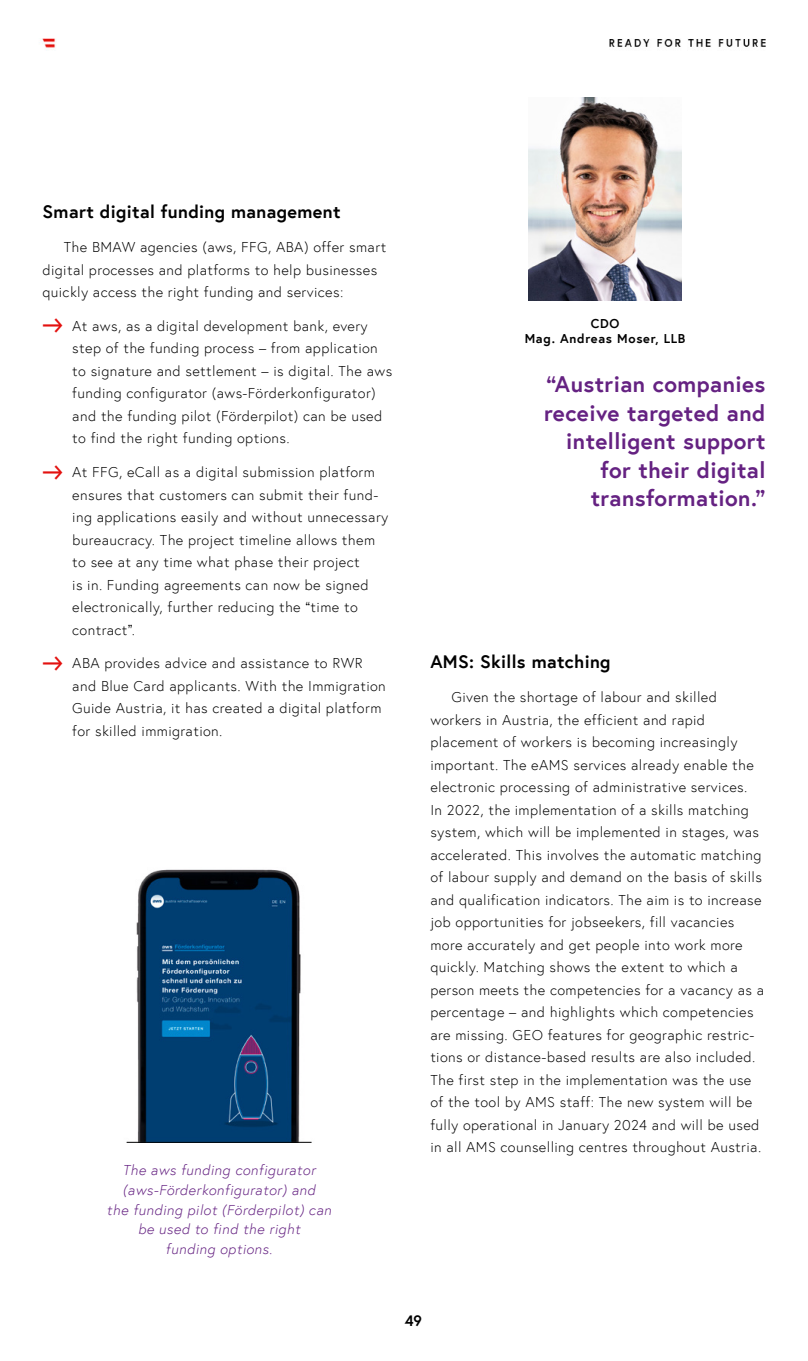
<style>
.page{position:relative;width:808px;height:1361px;background:#fff}
.page>*{position:absolute;margin:0;border:0;box-sizing:border-box;transform-origin:0 0}
.t1{font:700 22.5px/28.5px "Europa Austria";letter-spacing:.02em;color:#652282;text-align:right}
.H6-Zwischentitel-EA-12Pt-Bold{font:700 18px "Europa Austria";letter-spacing:.02em;color:#000}
.t2{font:700 15px "Europa Austria";color:#000}
.P-Bodytext-EA-9_5Pt-Light{font:300 14.25px/22.5px "Europa Austria";letter-spacing:.025em;color:#000}
.P_Aufzählung_Pfeil_rot{font:300 14.25px/22.5px "Europa Austria";letter-spacing:.025em;color:#000}
.t3{font:italic 300 14.25px/19.5px "Europa Austria";letter-spacing:.025em;color:#652282;text-align:center}
.t4{font:700 12.75px/15px "Europa Austria";letter-spacing:.06em;color:#000;text-align:center}
.s1{font-weight:400;font-size:27px;color:#e3110f}
</style>
<div class="page">
<img style="left:42px;top:38px;width:723px;height:13px">
<img style="left:528px;top:98px;width:153px;height:203px">
<img style="left:126px;top:869px;width:186px;height:273px">
<p class="H6-Zwischentitel-EA-12Pt-Bold" style="left:43px;top:200px;width:300px">Smart digital funding management</p>
<p class="P-Bodytext-EA-9_5Pt-Light" style="left:43px;top:236px;width:345px;text-indent:21px">The BMAW agencies (aws, FFG, ABA) offer smart digital processes and platforms to help businesses quickly access the right funding and services:</p>
<p class="P_Aufzählung_Pfeil_rot" style="left:72px;top:314px;width:321px;text-indent:-30px"><span class="s1">→</span> At aws, as a digital development bank, every step of the funding process – from application to signature and settlement – is digital. The aws funding configurator (aws-Förderkonfigurator) and the funding pilot (Förderpilot) can be used to find the right funding options.</p>
<p class="P_Aufzählung_Pfeil_rot" style="left:72px;top:461px;width:318px;text-indent:-30px"><span class="s1">→</span> At FFG, eCall as a digital submission platform ensures that customers can submit their fund&shy;ing applications easily and without unnecessary bureaucracy. The project timeline allows them to see at any time what phase their project<br>is in. Funding agreements can now be signed electronically, further reducing the “time to contract”.</p>
<p class="P_Aufzählung_Pfeil_rot" style="left:72px;top:652px;width:315px;text-indent:-30px"><span class="s1">→</span> ABA provides advice and assistance to RWR and Blue Card applicants. With the Immigration Guide Austria, it has created a digital platform for skilled immigration.</p>
<p class="H6-Zwischentitel-EA-12Pt-Bold" style="left:430px;top:650px;width:182px">AMS: Skills matching</p>
<p class="t4" style="left:525px;top:316px;width:162px">CDO<br>Mag. Andreas Moser, LLB</p>
<h1 class="t1" style="left:544px;top:369px;width:223px">“Austrian companies receive targeted and intelligent support for their digital transformation.”</h1>
<p class="P-Bodytext-EA-9_5Pt-Light" style="left:430px;top:686px;width:335px;text-indent:21px">Given the shortage of labour and skilled workers in Austria, the efficient and rapid placement of workers is becoming increasingly important. The eAMS services already enable the electronic processing of administrative services.<br>In 2022, the implementation of a skills matching system, which will be implemented in stages, was accelerated. This involves the automatic matching of labour supply and demand on the basis of skills and qualification indicators. The aim is to increase job opportunities for jobseekers, fill vacancies more accurately and get people into work more quickly. Matching shows the extent to which a person meets the competencies for a vacancy as a percentage – and highlights which competencies are missing. GEO features for geographic restric&shy;tions or distance-based results are also included.<br>The first step in the implementation was the use of the tool by AMS staff: The new system will be fully operational in January 2024 and will be used in all AMS counselling centres throughout Austria.</p>
<p class="t3" style="left:107px;top:1160px;width:226px">The aws funding configurator (aws-Förderkonfigurator) and<br>the funding pilot (Förderpilot) can be used to find the right<br>funding options.</p>
<p class="t2" style="left:405px;top:1310px;width:19px">49</p>
</div>
